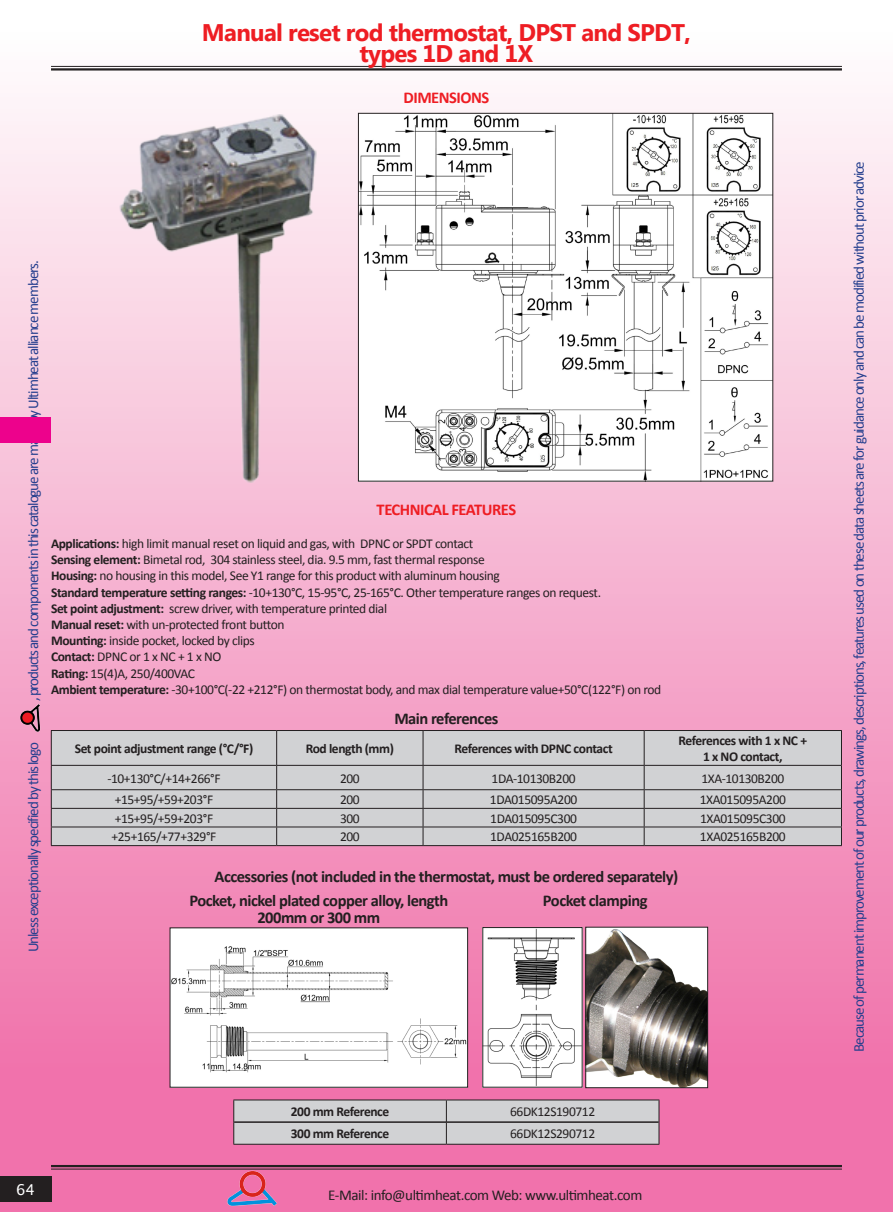
<style>
.page{position:relative;width:893px;height:1212px;background:#fff}
.page>*{position:absolute;margin:0;border:0;box-sizing:border-box;transform-origin:0 0}
.t1{font:700 24px "Microsoft New Tai Lue";letter-spacing:-.03em;color:#ee1d23}
.t2{font:700 16.5px/16.5px "Calibri";letter-spacing:-.03em;color:#231f20;text-align:center}
.t3{font:700 16.5px "Calibri";letter-spacing:-.03em;color:#ee1d23}
.t4{font:15px "Calibri";letter-spacing:-.07em;color:#253f8e}
.t5{font:15px "Calibri";letter-spacing:-.03em;color:#231f20}
.t6{font:15px "Lucida Sans Unicode";color:#fff}
.t7{font:13.5px "Calibri";letter-spacing:-.03em;color:#231f20}
.t8{font:700 13.5px "Calibri";letter-spacing:-.03em;color:#231f20}
.s1{font-weight:700}
</style>
<div class="page">
<div style="left:0;top:0;width:893px;height:1212px;background:linear-gradient(to bottom,#fefffe,#ed63a2)"></div>
<div style="left:0;top:1176px;width:51px;height:26px;background:#231f20"></div>
<hr style="left:51px;top:1165px;width:791px;height:2px;background:#231f20">
<hr style="left:51px;top:1169px;width:791px;height:1px;background:#231f20">
<hr style="left:51px;top:66px;width:791px;height:1px;background:#231f20">
<hr style="left:51px;top:68px;width:791px;height:3px;background:#231f20">
<img style="left:16px;top:700px;width:35px;height:36px">
<div style="left:0;top:418px;width:51px;height:25px;background:#ed028c"></div>
<img style="left:223px;top:1158px;width:61px;height:54px">
<img style="left:120px;top:114px;width:196px;height:368px">
<img style="left:360px;top:115px;width:411px;height:364px">
<div style="left:358px;top:113px;width:415px;height:368px;border:1px solid #231f20"></div>
<div style="left:52px;top:731px;width:789px;height:114px;background:#d1d2d4"></div>
<hr style="left:51px;top:730px;width:226px;height:1px;background:#231f20">
<hr style="left:51px;top:731px;width:1px;height:34px;background:#231f20">
<hr style="left:277px;top:730px;width:146px;height:1px;background:#231f20">
<hr style="left:276px;top:731px;width:1px;height:34px;background:#231f20">
<hr style="left:423px;top:730px;width:221px;height:1px;background:#231f20">
<hr style="left:423px;top:731px;width:1px;height:34px;background:#231f20">
<hr style="left:644px;top:730px;width:198px;height:1px;background:#231f20">
<hr style="left:644px;top:731px;width:1px;height:34px;background:#231f20">
<hr style="left:841px;top:731px;width:1px;height:34px;background:#231f20">
<hr style="left:51px;top:765px;width:226px;height:1px;background:#231f20">
<hr style="left:277px;top:765px;width:146px;height:1px;background:#231f20">
<hr style="left:423px;top:765px;width:221px;height:1px;background:#231f20">
<hr style="left:644px;top:765px;width:198px;height:1px;background:#231f20">
<hr style="left:51px;top:789px;width:226px;height:1px;background:#231f20">
<hr style="left:277px;top:789px;width:146px;height:1px;background:#231f20">
<hr style="left:423px;top:789px;width:221px;height:1px;background:#231f20">
<hr style="left:644px;top:789px;width:198px;height:1px;background:#231f20">
<hr style="left:51px;top:808px;width:226px;height:1px;background:#231f20">
<hr style="left:277px;top:808px;width:146px;height:1px;background:#231f20">
<hr style="left:423px;top:808px;width:221px;height:1px;background:#231f20">
<hr style="left:644px;top:808px;width:198px;height:1px;background:#231f20">
<hr style="left:51px;top:826px;width:226px;height:1px;background:#231f20">
<svg style="left:51px;top:766px;width:1px;height:79px"></svg>
<hr style="left:277px;top:826px;width:146px;height:1px;background:#231f20">
<svg style="left:276px;top:766px;width:1px;height:79px"></svg>
<hr style="left:423px;top:826px;width:221px;height:1px;background:#231f20">
<svg style="left:423px;top:766px;width:1px;height:79px"></svg>
<hr style="left:644px;top:826px;width:198px;height:1px;background:#231f20">
<svg style="left:644px;top:766px;width:1px;height:79px"></svg>
<svg style="left:841px;top:766px;width:1px;height:79px"></svg>
<hr style="left:51px;top:845px;width:226px;height:1px;background:#231f20">
<hr style="left:277px;top:845px;width:146px;height:1px;background:#231f20">
<hr style="left:423px;top:845px;width:221px;height:1px;background:#231f20">
<hr style="left:644px;top:845px;width:198px;height:1px;background:#231f20">
<div style="left:170px;top:928px;width:298px;height:159px;background:#fff"></div>
<img style="left:172px;top:946px;width:294px;height:127px">
<img style="left:484px;top:929px;width:97px;height:156px">
<img style="left:587px;top:929px;width:119px;height:157px">
<div style="left:585px;top:927px;width:123px;height:161px;border:1px solid #231f20"></div>
<hr style="left:233px;top:1099px;width:213px;height:1px;background:#231f20">
<hr style="left:446px;top:1099px;width:213px;height:1px;background:#231f20">
<svg style="left:233px;top:1100px;width:427px;height:44px;background:#c6c7c9"></svg>
<hr style="left:233px;top:1144px;width:213px;height:1px;background:#231f20">
<hr style="left:446px;top:1144px;width:213px;height:1px;background:#231f20">
<p class="t1" style="left:202px;top:19px;width:490px">Manual reset rod thermostat, DPST and SPDT,</p>
<p class="t1" style="left:360px;top:40px;width:175px">types 1D and 1X</p>
<p class="t3" style="left:404px;top:87px;width:87px">DIMENSIONS</p>
<p class="t4" style="left:24px;top:701px;width:442px;rotate:-90deg">, products and components in this catalogue are made by Ultimheat alliance members.</p>
<p class="t4" style="left:24px;top:952px;width:212px;rotate:-90deg">Unless exceptionally specified by this logo</p>
<p class="t3" style="left:377px;top:499px;width:141px">TECHNICAL FEATURES</p>
<p class="t7" style="left:51px;top:535px;width:424px"><span class="s1">Applications:</span> high limit manual reset on liquid and gas, with DPNC or SPDT contact</p>
<p class="t7" style="left:51px;top:551px;width:435px"><span class="s1">Sensing element:</span> Bimetal rod, 304 stainless steel, dia. 9.5 mm, fast thermal response</p>
<p class="t7" style="left:51px;top:567px;width:450px"><span class="s1">Housing:</span> no housing in this model, See Y1 range for this product with aluminum housing</p>
<p class="t7" style="left:51px;top:584px;width:552px"><span class="s1">Standard temperature setting ranges:</span> -10+130°C, 15-95°C, 25-165°C. Other temperature ranges on request.</p>
<p class="t7" style="left:51px;top:600px;width:338px"><span class="s1">Set point adjustment:</span> screw driver, with temperature printed dial</p>
<p class="t7" style="left:51px;top:616px;width:235px"><span class="s1">Manual reset:</span> with un-protected front button</p>
<p class="t7" style="left:51px;top:632px;width:205px"><span class="s1">Mounting:</span> inside pocket, locked by clips</p>
<p class="t7" style="left:51px;top:648px;width:172px"><span class="s1">Contact:</span> DPNC or 1 x NC + 1 x NO</p>
<p class="t7" style="left:51px;top:665px;width:146px"><span class="s1">Rating:</span> 15(4)A, 250/400VAC</p>
<p class="t7" style="left:51px;top:681px;width:612px"><span class="s1">Ambient temperature:</span> -30+100°C(-22 +212°F) on thermostat body, and max dial temperature value+50°C(122°F) on rod</p>
<p class="t2" style="left:394px;top:710px;width:106px">Main references</p>
<p class="t8" style="left:75px;top:740px;width:180px">Set point adjustment range (°C/°F)</p>
<p class="t8" style="left:306px;top:740px;width:90px">Rod length (mm)</p>
<p class="t8" style="left:454px;top:740px;width:160px">References with DPNC contact</p>
<p class="t8" style="left:679px;top:732px;width:130px">References with 1 x NC +</p>
<p class="t8" style="left:703px;top:748px;width:81px">1 x NO contact,</p>
<p class="t7" style="left:107px;top:769px;width:115px">-10+130°C/+14+266°F</p>
<p class="t7" style="left:340px;top:769px;width:21px">200</p>
<p class="t7" style="left:492px;top:769px;width:86px">1DA-10130B200</p>
<p class="t7" style="left:701px;top:769px;width:84px">1XA-10130B200</p>
<p class="t7" style="left:115px;top:791px;width:100px">+15+95/+59+203°F</p>
<p class="t7" style="left:340px;top:791px;width:21px">200</p>
<p class="t7" style="left:490px;top:791px;width:89px">1DA015095A200</p>
<p class="t7" style="left:700px;top:791px;width:88px">1XA015095A200</p>
<p class="t7" style="left:115px;top:810px;width:100px">+15+95/+59+203°F</p>
<p class="t7" style="left:340px;top:810px;width:21px">300</p>
<p class="t7" style="left:490px;top:810px;width:88px">1DA015095C300</p>
<p class="t7" style="left:700px;top:810px;width:87px">1XA015095C300</p>
<p class="t7" style="left:112px;top:828px;width:106px">+25+165/+77+329°F</p>
<p class="t7" style="left:340px;top:828px;width:21px">200</p>
<p class="t7" style="left:490px;top:828px;width:88px">1DA025165B200</p>
<p class="t7" style="left:700px;top:828px;width:87px">1XA025165B200</p>
<p class="t2" style="left:214px;top:868px;width:465px">Accessories (not included in the thermostat, must be ordered separately)</p>
<p class="t2" style="left:189px;top:892px;width:260px">Pocket, nickel plated copper alloy, length<br>200mm or 300 mm</p>
<p class="t2" style="left:543px;top:892px;width:106px">Pocket clamping</p>
<p class="t6" style="left:16px;top:1178px;width:20px">64</p>
<p class="t8" style="left:291px;top:1103px;width:100px">200 mm Reference</p>
<p class="t7" style="left:510px;top:1103px;width:87px">66DK12S190712</p>
<p class="t8" style="left:291px;top:1125px;width:100px">300 mm Reference</p>
<p class="t7" style="left:510px;top:1125px;width:87px">66DK12S290712</p>
<p class="t5" style="left:328px;top:1185px;width:316px">E-Mail: info@ultimheat.com Web: www.ultimheat.com</p>
<p class="t4" style="left:849px;top:1052px;width:892px;rotate:-90deg">Because of permanent improvement of our products, drawings, descriptions, features used on these data sheets are for guidance only and can be modified without prior advice</p>
</div>
